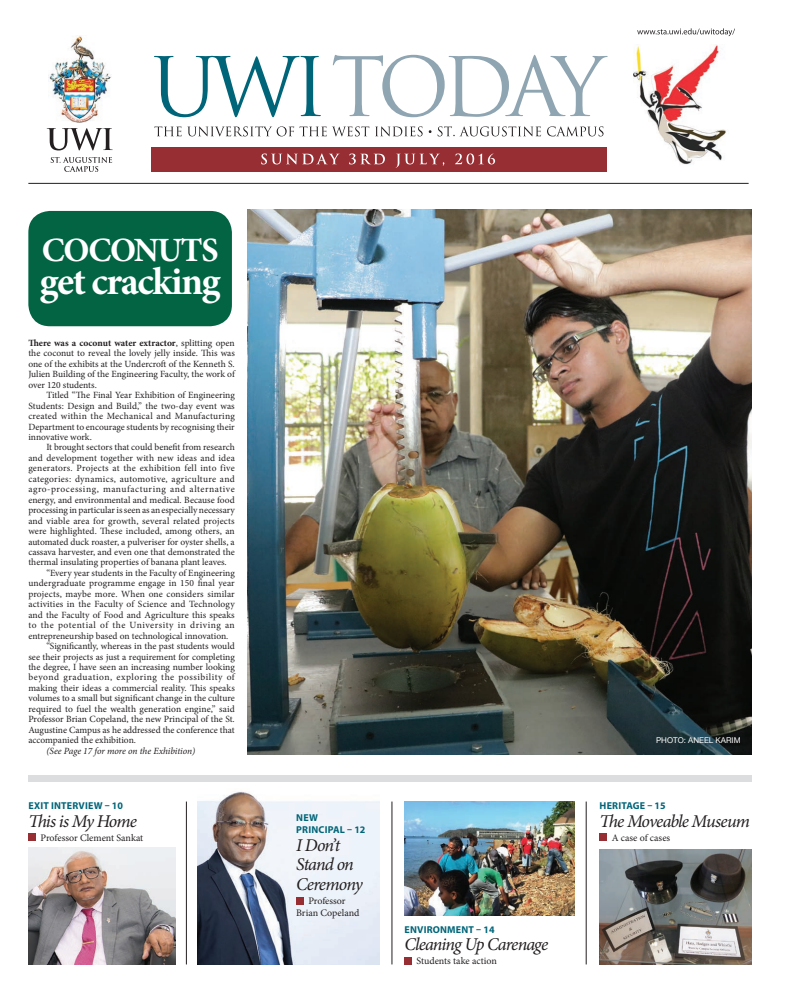
<style>
.page{position:relative;width:794px;height:1007px;background:#fff}
.page>*{position:absolute;margin:0;border:0;box-sizing:border-box;transform-origin:0 0}
.t1{font:700 39px "Minion Pro";letter-spacing:-.04em;color:#fff}
.t2{font:700 34px "Minion Pro";letter-spacing:-.04em;color:#fff}
.t3{font:italic 18px/19.6px "Minion Pro";letter-spacing:-.05em;color:#231f20}
.t4{font:10px/12px "Minion Pro";color:#231f20;text-align:center}
.t5{font:700 10px/12px "Myriad Pro";letter-spacing:.02em;color:#016579}
.t6{font:9.5px/10.4px "Minion Pro";letter-spacing:.005em;color:#231f20;text-align:justify}
.t7{font:9.5px "Minion Pro";letter-spacing:.05em;color:#231f20}
.t8{font:9.5px "Minion Pro";letter-spacing:.025em;color:#231f20}
.t9{font:9.5px "Minion Pro";letter-spacing:.03em;color:#231f20}
.t10{font:9.5px "Minion Pro";letter-spacing:.055em;color:#231f20}
.t11{font:italic 9.5px "Minion Pro";letter-spacing:-.01em;color:#231f20}
.t12{font:8px "Helvetica Neue";color:#fff}
.s1{font-weight:700}
</style>
<div class="page">
<img style="left:197px;top:791px;width:182px;height:173px">
<svg style="left:154px;top:56px;width:167px;height:61px"></svg>
<svg style="left:333px;top:55px;width:274px;height:62px"></svg>
<svg style="left:154px;top:126px;width:215px;height:10px"></svg>
<svg style="left:375px;top:126px;width:47px;height:10px"></svg>
<svg style="left:438px;top:126px;width:103px;height:10px"></svg>
<svg style="left:547px;top:126px;width:56px;height:10px"></svg>
<img style="left:48px;top:36px;width:63px;height:87px">
<div style="left:151px;top:147px;width:456px;height:25px;background:#962e33"></div>
<svg style="left:261px;top:153px;width:79px;height:11px"></svg>
<svg style="left:349px;top:153px;width:36px;height:11px"></svg>
<svg style="left:396px;top:154px;width:48px;height:14px"></svg>
<svg style="left:455px;top:153px;width:40px;height:11px"></svg>
<svg style="left:637px;top:28px;width:97px;height:8px"></svg>
<img style="left:633px;top:45px;width:93px;height:120px">
<svg style="left:51px;top:157px;width:61px;height:15px"></svg>
<svg style="left:47px;top:128px;width:66px;height:22px"></svg>
<hr style="left:28px;top:183px;width:720px;height:1px;background:#231f20">
<div style="left:28px;top:775px;width:723px;height:6px;background:#dcdddf"></div>
<img style="left:248px;top:210px;width:503px;height:544px">
<div style="left:28px;top:211px;width:204px;height:115px;background:#026442;border-radius:22px"></div>
<img style="left:599px;top:849px;width:152px;height:115px">
<img style="left:404px;top:801px;width:170px;height:114px">
<hr style="left:186px;top:801px;width:1px;height:163px;background:#231f20">
<hr style="left:392px;top:801px;width:1px;height:163px;background:#231f20">
<hr style="left:586px;top:801px;width:1px;height:163px;background:#231f20">
<div style="left:28px;top:833px;width:8px;height:8px;background:#962e33"></div>
<div style="left:296px;top:896px;width:8px;height:8px;background:#962e33"></div>
<div style="left:404px;top:957px;width:8px;height:7px;background:#962e33"></div>
<div style="left:599px;top:833px;width:8px;height:8px;background:#962e33"></div>
<img style="left:28px;top:847px;width:147px;height:117px">
<h2 class="t2" style="left:42px;top:226px;width:178px">COCONUTS</h2>
<h1 class="t1" style="left:40px;top:253px;width:182px">get cracking</h1>
<p class="t6" style="left:28px;top:337px;width:208px"><span class="s1">There was a coconut water extractor</span>, splitting open the coconut to reveal the lovely jelly inside. This was one of the exhibits at the Undercroft of the Kenneth S.<br>Julien Building of the Engineering Faculty, the work of over 120 students.</p>
<p class="t6" style="left:28px;top:390px;width:208px;text-indent:18px">Titled “The Final Year Exhibition of Engineering Students: Design and Build,” the two-day event was created within the Mechanical and Manufacturing Department to encourage students by recognising their innovative work.</p>
<p class="t6" style="left:46px;top:442px;width:190px">It brought sectors that could benefit from research</p>
<p class="t6" style="left:28px;top:452px;width:208px">and development together with new ideas and idea</p>
<p class="t8" style="left:28px;top:462px;width:208px">generators. Projects at the exhibition fell into five</p>
<p class="t9" style="left:28px;top:472px;width:208px">categories: dynamics, automotive, agriculture and</p>
<p class="t7" style="left:28px;top:483px;width:208px">agro-processing, manufacturing and alternative</p>
<p class="t6" style="left:28px;top:494px;width:208px">energy, and environmental and medical. Because food</p>
<p class="t6" style="left:28px;top:505px;width:208px">processing in particular is seen as an especially necessary</p>
<p class="t6" style="left:28px;top:515px;width:208px">and viable area for growth, several related projects</p>
<p class="t6" style="left:28px;top:526px;width:208px">were highlighted. These included, among others, an</p>
<p class="t6" style="left:28px;top:536px;width:208px">automated duck roaster, a pulveriser for oyster shells, a</p>
<p class="t6" style="left:28px;top:546px;width:208px">cassava harvester, and even one that demonstrated the</p>
<p class="t6" style="left:28px;top:557px;width:200px">thermal insulating properties of banana plant leaves.</p>
<p class="t6" style="left:46px;top:567px;width:190px">“Every year students in the Faculty of Engineering</p>
<p class="t6" style="left:28px;top:578px;width:208px">undergraduate programme engage in 150 final year</p>
<p class="t6" style="left:28px;top:588px;width:208px">projects, maybe more. When one considers similar</p>
<p class="t6" style="left:28px;top:599px;width:208px">activities in the Faculty of Science and Technology</p>
<p class="t6" style="left:28px;top:609px;width:208px">and the Faculty of Food and Agriculture this speaks</p>
<p class="t7" style="left:28px;top:618px;width:208px">to the potential of the University in driving an</p>
<p class="t6" style="left:28px;top:630px;width:202px">entrepreneurship based on technological innovation.</p>
<p class="t6" style="left:46px;top:640px;width:190px">“Significantly, whereas in the past students would</p>
<p class="t6" style="left:28px;top:651px;width:208px">see their projects as just a requirement for completing</p>
<p class="t6" style="left:28px;top:661px;width:208px">the degree, I have seen an increasing number looking</p>
<p class="t10" style="left:28px;top:671px;width:208px">beyond graduation, exploring the possibility of</p>
<p class="t6" style="left:28px;top:682px;width:208px">making their ideas a commercial reality. This speaks</p>
<p class="t6" style="left:28px;top:693px;width:208px">volumes to a small but significant change in the culture</p>
<p class="t6" style="left:28px;top:703px;width:208px">required to fuel the wealth generation engine,” said</p>
<p class="t6" style="left:28px;top:714px;width:208px">Professor Brian Copeland, the new Principal of the St.</p>
<p class="t6" style="left:28px;top:724px;width:208px">Augustine Campus as he addressed the conference that</p>
<p class="t6" style="left:28px;top:735px;width:109px">accompanied the exhibition.</p>
<p class="t11" style="left:46px;top:744px;width:150px">(See Page 17 for more on the Exhibition)</p>
<p class="t5" style="left:28px;top:799px;width:96px">EXIT INTERVIEW – 10</p>
<h3 class="t3" style="left:28px;top:810px;width:110px">This is My Home</h3>
<p class="t4" style="left:40px;top:831px;width:104px">Professor Clement Sankat</p>
<p class="t5" style="left:296px;top:811px;width:71px">NEW<br>PRINCIPAL – 12</p>
<h3 class="t3" style="left:296px;top:834px;width:68px">I Don’t<br>Stand on<br>Ceremony</h3>
<p class="t4" style="left:296px;top:894px;width:65px">Professor<br>Brian Copeland</p>
<p class="t5" style="left:404px;top:923px;width:92px">ENVIRONMENT – 14</p>
<h3 class="t3" style="left:404px;top:934px;width:145px">Cleaning Up Carenage</h3>
<p class="t4" style="left:416px;top:955px;width:82px">Students take action</p>
<p class="t12" style="left:656px;top:734px;width:86px">PHOTO: ANEEL KARIM</p>
<p class="t5" style="left:599px;top:799px;width:68px">HERITAGE – 15</p>
<h3 class="t3" style="left:599px;top:810px;width:152px">The Moveable Museum</h3>
<p class="t4" style="left:611px;top:831px;width:60px">A case of cases</p>
</div>
